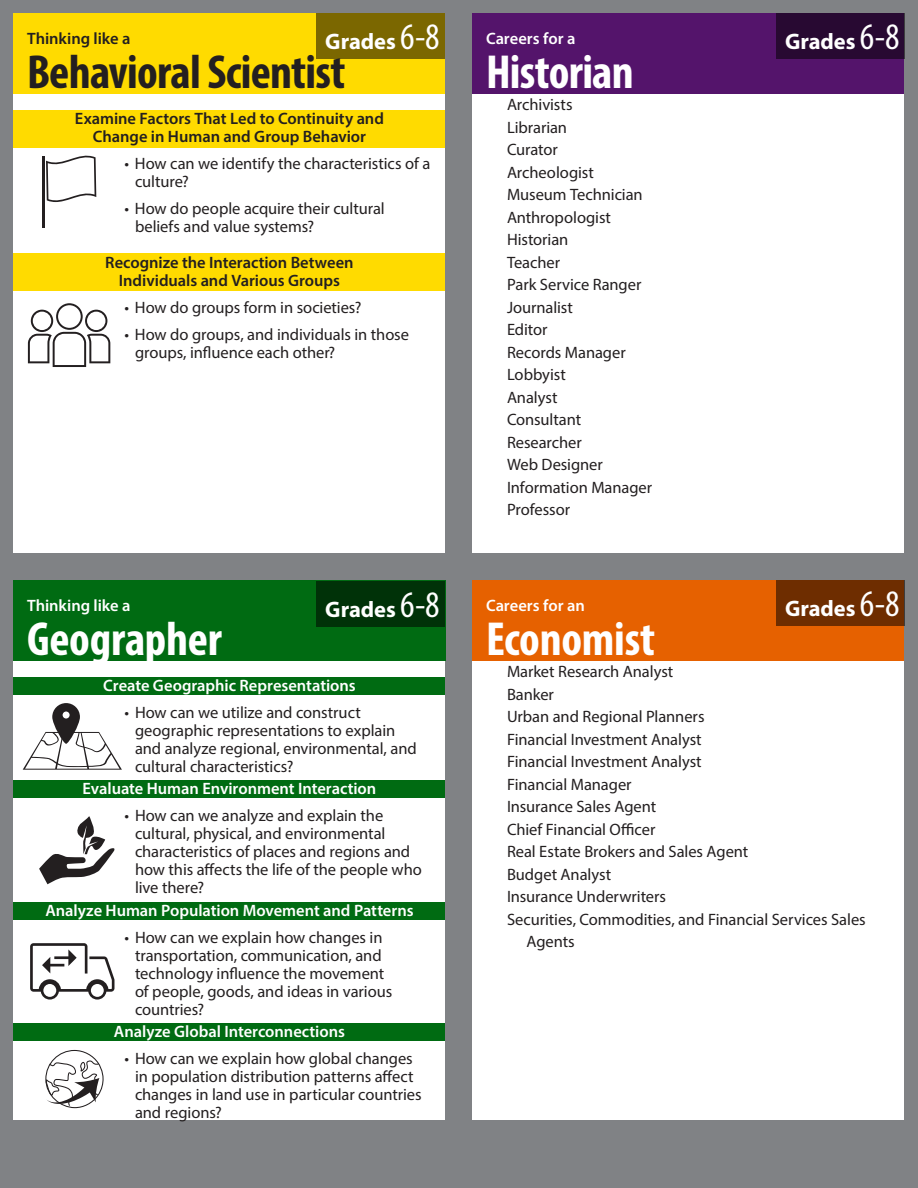
<style>
.page{position:relative;width:918px;height:1188px;background:#808285}
.page>*{position:absolute;margin:0;border:0;box-sizing:border-box;transform-origin:0 0}
.Heading1{font:700 condensed 48px "Myriad Pro";letter-spacing:-.005em;color:#fff}
.Heading1-2{font:700 condensed 48px "Myriad Pro";letter-spacing:-.015em;color:#231f20}
.t1{font:700 22.5px "Myriad Pro";letter-spacing:-.005em;color:#fff}
.t2{font:16.5px/18px "Myriad Pro";letter-spacing:-.005em;color:#231f20}
.Heading1-3{font:600 16.5px "Myriad Pro";color:#fff}
.Heading1-4{font:600 16.5px "Myriad Pro";letter-spacing:-.005em;color:#231f20}
.s1{font-weight:400;font-stretch:condensed;font-size:37.5px}
</style>
<div class="page">
<div style="left:14px;top:14px;width:432px;height:540px;background:#fff"></div>
<div style="left:472px;top:14px;width:432px;height:540px;background:#fff"></div>
<div style="left:14px;top:580px;width:432px;height:540px;background:#fff"></div>
<div style="left:472px;top:580px;width:432px;height:540px;background:#fff"></div>
<div style="left:14px;top:14px;width:432px;height:80px;background:#ffdb00"></div>
<div style="left:13px;top:580px;width:433px;height:81px;background:#006b12"></div>
<svg style="left:30px;top:943px;width:84px;height:57px"></svg>
<svg style="left:28px;top:303px;width:82px;height:64px"></svg>
<div style="left:317px;top:581px;width:128px;height:45px;background:#003208"></div>
<div style="left:317px;top:14px;width:128px;height:45px;background:#7b6700"></div>
<div style="left:14px;top:110px;width:432px;height:38px;background:#ffdb00"></div>
<div style="left:14px;top:253px;width:432px;height:38px;background:#ffdb00"></div>
<div style="left:14px;top:677px;width:432px;height:17px;background:#006b12"></div>
<div style="left:14px;top:1023px;width:432px;height:17px;background:#006b12"></div>
<div style="left:14px;top:903px;width:432px;height:17px;background:#006b12"></div>
<div style="left:14px;top:781px;width:432px;height:17px;background:#006b12"></div>
<svg style="left:45px;top:1050px;width:59px;height:58px"></svg>
<svg style="left:46px;top:155px;width:50px;height:47px"></svg>
<hr style="left:42px;top:157px;width:3px;height:71px;background:#231f20">
<svg style="left:39px;top:816px;width:76px;height:68px"></svg>
<svg style="left:23px;top:703px;width:99px;height:67px"></svg>
<div style="left:472px;top:14px;width:432px;height:80px;background:#54146b"></div>
<div style="left:776px;top:14px;width:128px;height:45px;background:#280932"></div>
<div style="left:472px;top:580px;width:432px;height:81px;background:#e66100"></div>
<div style="left:776px;top:580px;width:128px;height:46px;background:#6e2d00"></div>
<p class="Heading1-4" style="left:27px;top:28px;width:105px">Thinking like a</p>
<p class="t1" style="left:325px;top:27px;width:116px">Grades <span class="s1">6-8</span></p>
<p class="Heading1-2" style="left:27px;top:42px;width:320px">Behavioral Scientist</p>
<p class="Heading1-4" style="left:75px;top:108px;width:311px">Examine Factors That Led to Continuity and</p>
<p class="Heading1-4" style="left:93px;top:126px;width:275px">Change in Human and Group Behavior</p>
<p class="t2" style="left:135px;top:154px;width:297px;text-indent:-10px">• How can we identify the characteristics of a culture?</p>
<p class="t2" style="left:135px;top:199px;width:251px;text-indent:-10px">• How do people acquire their cultural beliefs and value systems?</p>
<p class="Heading1-4" style="left:105px;top:252px;width:250px">Recognize the Interaction Between</p>
<p class="Heading1-4" style="left:119px;top:270px;width:223px">Individuals and Various Groups</p>
<p class="t2" style="left:124px;top:298px;width:239px">• How do groups form in societies?</p>
<p class="t2" style="left:135px;top:325px;width:276px;text-indent:-10px">• How do groups, and individuals in those groups, influence each other?</p>
<p class="t1" style="left:325px;top:595px;width:116px">Grades <span class="s1">6-8</span></p>
<p class="Heading1-3" style="left:27px;top:595px;width:105px">Thinking like a</p>
<p class="Heading1" style="left:27px;top:609px;width:196px">Geographer</p>
<p class="Heading1-3" style="left:103px;top:675px;width:254px">Create Geographic Representations</p>
<p class="t2" style="left:135px;top:703px;width:283px;text-indent:-10px">• How can we utilize and construct geographic representations to explain and analyze regional, environmental, and cultural characteristics?</p>
<p class="Heading1-3" style="left:83px;top:778px;width:295px">Evaluate Human Environment Interaction</p>
<p class="t2" style="left:135px;top:807px;width:288px;text-indent:-10px">• How can we analyze and explain the cultural, physical, and environmental characteristics of places and regions and how this affects the life of the people who live there?</p>
<p class="Heading1-3" style="left:45px;top:900px;width:370px">Analyze Human Population Movement and Patterns</p>
<p class="t2" style="left:135px;top:928px;width:259px;text-indent:-10px">• How can we explain how changes in transportation, communication, and technology influence the movement of people, goods, and ideas in various countries?</p>
<p class="Heading1-3" style="left:114px;top:1021px;width:232px">Analyze Global Interconnections</p>
<p class="t2" style="left:135px;top:1050px;width:288px;text-indent:-10px">• How can we explain how global changes in population distribution patterns affect changes in land use in particular countries and regions?</p>
<p class="Heading1-3" style="left:486px;top:28px;width:91px">Careers for a</p>
<p class="t1" style="left:785px;top:27px;width:116px">Grades <span class="s1">6-8</span></p>
<p class="Heading1" style="left:486px;top:42px;width:149px">Historian</p>
<p class="t2" style="left:507px;top:96px;width:67px">Archivists</p>
<p class="t2" style="left:507px;top:118px;width:62px">Librarian</p>
<p class="t2" style="left:507px;top:141px;width:53px">Curator</p>
<p class="t2" style="left:507px;top:163px;width:88px">Archeologist</p>
<p class="t2" style="left:507px;top:186px;width:137px">Museum Technician</p>
<p class="t2" style="left:507px;top:208px;width:106px">Anthropologist</p>
<p class="t2" style="left:507px;top:231px;width:63px">Historian</p>
<p class="t2" style="left:507px;top:253px;width:55px">Teacher</p>
<p class="t2" style="left:507px;top:276px;width:136px">Park Service Ranger</p>
<p class="t2" style="left:507px;top:298px;width:67px">Journalist</p>
<p class="t2" style="left:507px;top:321px;width:42px">Editor</p>
<p class="t2" style="left:507px;top:343px;width:120px">Records Manager</p>
<p class="t2" style="left:507px;top:366px;width:60px">Lobbyist</p>
<p class="t2" style="left:507px;top:388px;width:52px">Analyst</p>
<p class="t2" style="left:507px;top:411px;width:76px">Consultant</p>
<p class="t2" style="left:507px;top:433px;width:76px">Researcher</p>
<p class="t2" style="left:507px;top:456px;width:97px">Web Designer</p>
<p class="t2" style="left:507px;top:478px;width:147px">Information Manager</p>
<p class="t2" style="left:507px;top:501px;width:65px">Professor</p>
<p class="Heading1-3" style="left:486px;top:595px;width:100px">Careers for an</p>
<p class="t1" style="left:785px;top:594px;width:116px">Grades <span class="s1">6-8</span></p>
<p class="Heading1" style="left:486px;top:609px;width:171px">Economist</p>
<p class="t2" style="left:507px;top:663px;width:168px">Market Research Analyst</p>
<p class="t2" style="left:507px;top:685px;width:48px">Banker</p>
<p class="t2" style="left:507px;top:708px;width:199px">Urban and Regional Planners</p>
<p class="t2" style="left:507px;top:730px;width:196px">Financial Investment Analyst</p>
<p class="t2" style="left:507px;top:753px;width:196px">Financial Investment Analyst</p>
<p class="t2" style="left:507px;top:775px;width:126px">Financial Manager</p>
<p class="t2" style="left:507px;top:798px;width:151px">Insurance Sales Agent</p>
<p class="t2" style="left:507px;top:820px;width:150px">Chief Financial Officer</p>
<p class="t2" style="left:507px;top:843px;width:243px">Real Estate Brokers and Sales Agent</p>
<p class="t2" style="left:507px;top:865px;width:106px">Budget Analyst</p>
<p class="t2" style="left:507px;top:888px;width:161px">Insurance Underwriters</p>
<p class="t2" style="left:526px;top:908px;width:341px;line-height:22.5px;text-indent:-20px">Securities, Commodities, and Financial Services Sales<br>Agents</p>
</div>
